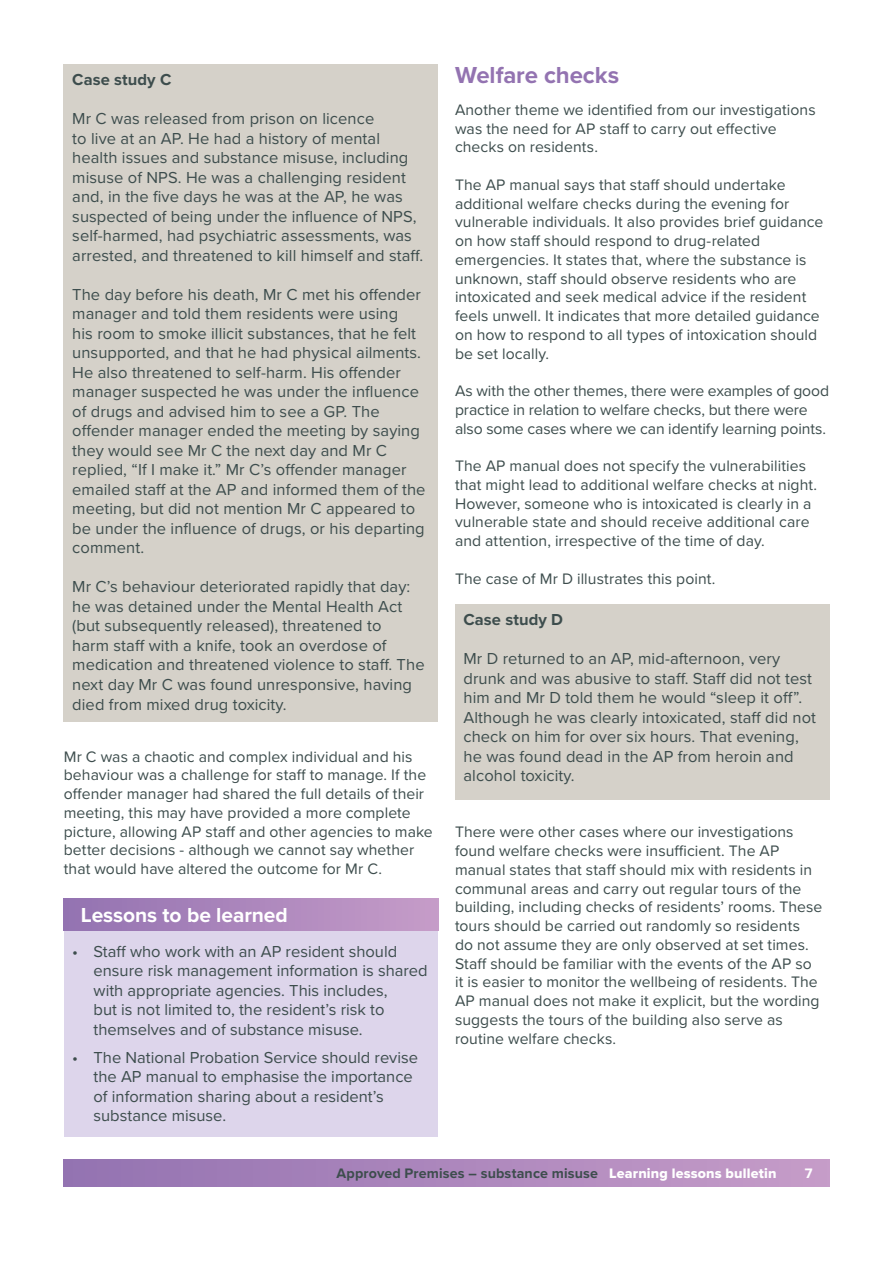
<style>
.page{position:relative;width:893px;height:1263px;background:#fff}
.page>*{position:absolute;margin:0;border:0;box-sizing:border-box;transform-origin:0 0}
.Sub-heading{font:700 24px "Proxima Nova";letter-spacing:-.005em;color:#9373b1}
.Sub-Heading_Box_text{font:700 21px "Proxima Nova";letter-spacing:-.005em;color:#fff}
.Case_study_body{font:16.5px/19.5px "Proxima Nova";letter-spacing:.005em;color:#3d4d4d}
.Bullets{font:16.5px/19.5px "Proxima Nova";color:#3d4d4d}
.Case_study_body-2{font:700 16.5px "Proxima Nova";letter-spacing:.005em;color:#3d4d4d}
.Body_copy{font:15.75px/18.8px "Proxima Nova";letter-spacing:.005em;color:#3d4d4d}
.t1{font:700 14.25px "Proxima Nova";letter-spacing:.01em;color:#3d4d4d}
.t2{font:700 14.25px "Proxima Nova";color:#fff}
.s1{font-family:"Proxima Nova Extrabld";font-weight:400;color:#fff}
</style>
<div class="page">
<div style="left:64px;top:1159px;width:765px;height:28px;background:linear-gradient(to right,#9372b1,#c69cc8)"></div>
<div style="left:64px;top:899px;width:374px;height:32px;background:linear-gradient(to right,#9372b1,#c69cc8)"></div>
<div style="left:64px;top:931px;width:374px;height:205px;background:#ddd5eb"></div>
<div style="left:64px;top:64px;width:374px;height:657px;background:#d5d1c9"></div>
<div style="left:455px;top:604px;width:374px;height:195px;background:#d5d1c9"></div>
<p class="Case_study_body-2" style="left:72px;top:70px;width:101px">Case study C</p>
<p class="Case_study_body" style="left:72px;top:109px;width:352px">Mr C was released from prison on licence<br>to live at an AP. He had a history of mental health issues and substance misuse, including misuse of NPS. He was a challenging resident and, in the five days he was at the AP, he was suspected of being under the influence of NPS, self-harmed, had psychiatric assessments, was arrested, and threatened to kill himself and staff.</p>
<p class="Case_study_body" style="left:72px;top:285px;width:355px">The day before his death, Mr C met his offender manager and told them residents were using<br>his room to smoke illicit substances, that he felt unsupported, and that he had physical ailments.<br>He also threatened to self-harm. His offender manager suspected he was under the influence of drugs and advised him to see a GP. The offender manager ended the meeting by saying they would see Mr C the next day and Mr C replied, “If I make it.” Mr C’s offender manager emailed staff at the AP and informed them of the meeting, but did not mention Mr C appeared to be under the influence of drugs, or his departing comment.</p>
<p class="Case_study_body" style="left:72px;top:577px;width:354px">Mr C’s behaviour deteriorated rapidly that day: he was detained under the Mental Health Act (but subsequently released), threatened to<br>harm staff with a knife, took an overdose of medication and threatened violence to staff. The next day Mr C was found unresponsive, having died from mixed drug toxicity.</p>
<p class="Body_copy" style="left:64px;top:747px;width:370px">Mr C was a chaotic and complex individual and his behaviour was a challenge for staff to manage. If the offender manager had shared the full details of their meeting, this may have provided a more complete picture, allowing AP staff and other agencies to make better decisions - although we cannot say whether that would have altered the outcome for Mr C.</p>
<p class="Sub-Heading_Box_text" style="left:81px;top:902px;width:208px">Lessons to be learned</p>
<p class="Bullets" style="left:94px;top:942px;width:336px;text-indent:-21px">• Staff who work with an AP resident should ensure risk management information is shared with appropriate agencies. This includes,<br>but is not limited to, the resident’s risk to themselves and of substance misuse.</p>
<p class="Bullets" style="left:94px;top:1048px;width:326px;text-indent:-21px">• The National Probation Service should revise the AP manual to emphasise the importance of information sharing about a resident’s substance misuse.</p>
<p class="Sub-heading" style="left:455px;top:61px;width:166px">Welfare checks</p>
<p class="Body_copy" style="left:455px;top:101px;width:362px">Another theme we identified from our investigations was the need for AP staff to carry out effective checks on residents.</p>
<p class="Body_copy" style="left:455px;top:176px;width:370px">The AP manual says that staff should undertake additional welfare checks during the evening for vulnerable individuals. It also provides brief guidance on how staff should respond to drug-related emergencies. It states that, where the substance is unknown, staff should observe residents who are intoxicated and seek medical advice if the resident feels unwell. It indicates that more detailed guidance on how to respond to all types of intoxication should be set locally.</p>
<p class="Body_copy" style="left:455px;top:382px;width:376px">As with the other themes, there were examples of good practice in relation to welfare checks, but there were also some cases where we can identify learning points.</p>
<p class="Body_copy" style="left:455px;top:457px;width:364px">The AP manual does not specify the vulnerabilities that might lead to additional welfare checks at night.<br>However, someone who is intoxicated is clearly in a vulnerable state and should receive additional care and attention, irrespective of the time of day.</p>
<p class="Body_copy" style="left:455px;top:569px;width:262px">The case of Mr D illustrates this point.</p>
<p class="Case_study_body-2" style="left:463px;top:610px;width:101px">Case study D</p>
<p class="Case_study_body" style="left:463px;top:649px;width:354px">Mr D returned to an AP, mid-afternoon, very drunk and was abusive to staff. Staff did not test him and Mr D told them he would “sleep it off”.<br>Although he was clearly intoxicated, staff did not check on him for over six hours. That evening, he was found dead in the AP from heroin and alcohol toxicity.</p>
<p class="Body_copy" style="left:455px;top:823px;width:369px">There were other cases where our investigations found welfare checks were insufficient. The AP manual states that staff should mix with residents in communal areas and carry out regular tours of the building, including checks of residents’ rooms. These tours should be carried out randomly so residents<br>do not assume they are only observed at set times.<br>Staff should be familiar with the events of the AP so it is easier to monitor the wellbeing of residents. The AP manual does not make it explicit, but the wording suggests the tours of the building also serve as routine welfare checks.</p>
<p class="t1" style="left:337px;top:1165px;width:441px">Approved Premises – substance misuse <span class="s1">Learning lessons bulletin</span></p>
<p class="t2" style="left:805px;top:1165px;width:9px">7</p>
</div>
